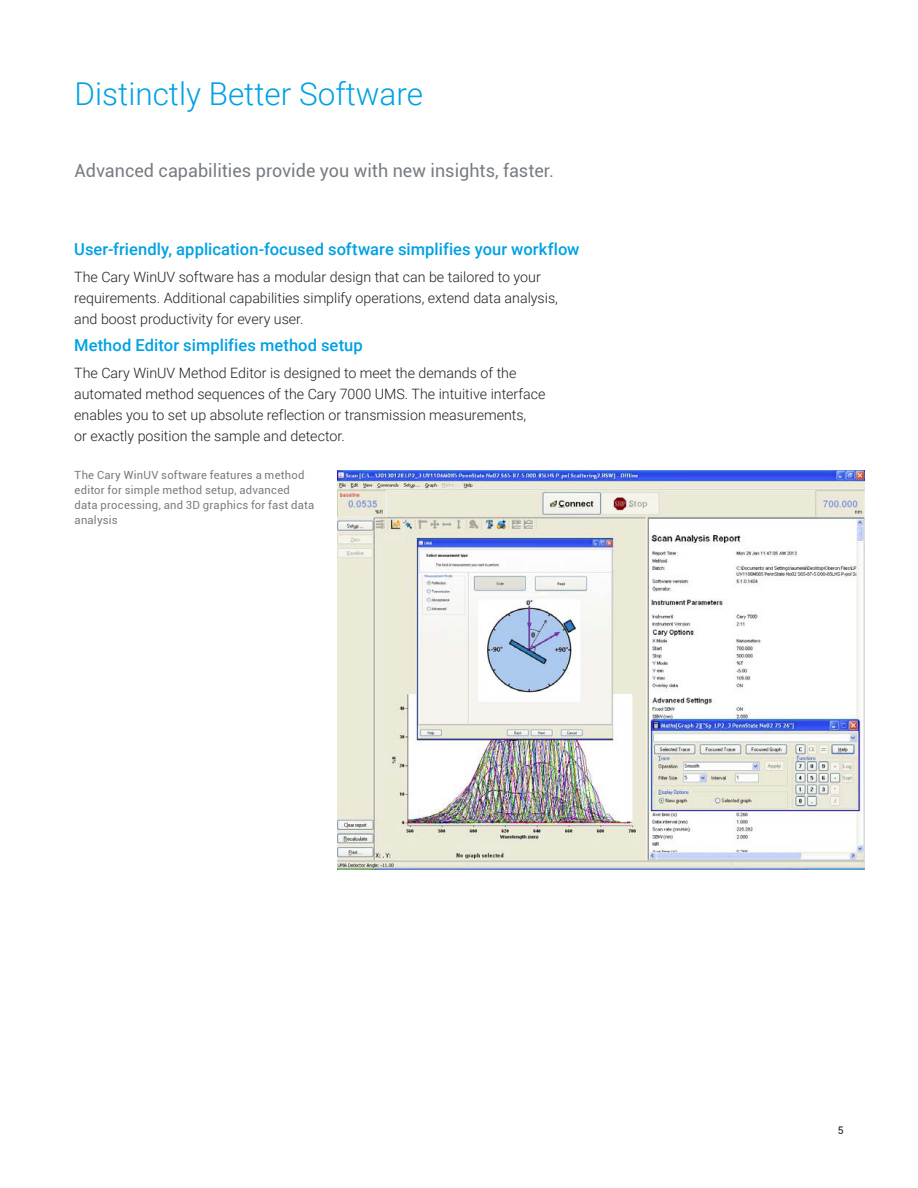
<style>
.page{position:relative;width:918px;height:1188px;background:#fff}
.page>*{position:absolute;margin:0;border:0;box-sizing:border-box;transform-origin:0 0}
.BROCHURE_int_head_bl{font:300 31.5px "Roboto";color:#00a1e3}
.BROCHURE_paragraph_g{font:18px "Roboto";color:#787d83}
.BROCHURE_subhead_blu{font:500 16.5px "Roboto";letter-spacing:.005em;color:#00a1e3}
.BROCHURE_text_black{font:300 14.25px/21px "Roboto";color:#231f20}
.BROCHURE_caption_gra{font:11.25px/15px "Roboto";letter-spacing:.02em;color:#787d83}
.t1{font:10.5px "Roboto";color:#231f20}
</style>
<div class="page">
<img style="left:337px;top:470px;width:527px;height:399px">
<p class="BROCHURE_int_head_bl" style="left:75px;top:72px;width:350px">Distinctly Better Software</p>
<p class="BROCHURE_paragraph_g" style="left:74px;top:158px;width:481px">Advanced capabilities provide you with new insights, faster.</p>
<p class="BROCHURE_subhead_blu" style="left:74px;top:237px;width:507px">User-friendly, application-focused software simplifies your workflow</p>
<p class="BROCHURE_text_black" style="left:74px;top:266px;width:485px">The Cary WinUV software has a modular design that can be tailored to your requirements. Additional capabilities simplify operations, extend data analysis, and boost productivity for every user.</p>
<p class="BROCHURE_subhead_blu" style="left:74px;top:333px;width:290px">Method Editor simplifies method setup</p>
<p class="BROCHURE_text_black" style="left:74px;top:362px;width:473px">The Cary WinUV Method Editor is designed to meet the demands of the automated method sequences of the Cary 7000 UMS. The intuitive interface enables you to set up absolute reflection or transmission measurements,<br>or exactly position the sample and detector.</p>
<p class="BROCHURE_caption_gra" style="left:75px;top:467px;width:241px">The Cary WinUV software features a method editor for simple method setup, advanced data processing, and 3D graphics for fast data analysis</p>
<p class="t1" style="left:838px;top:1123px;width:7px">5</p>
</div>
